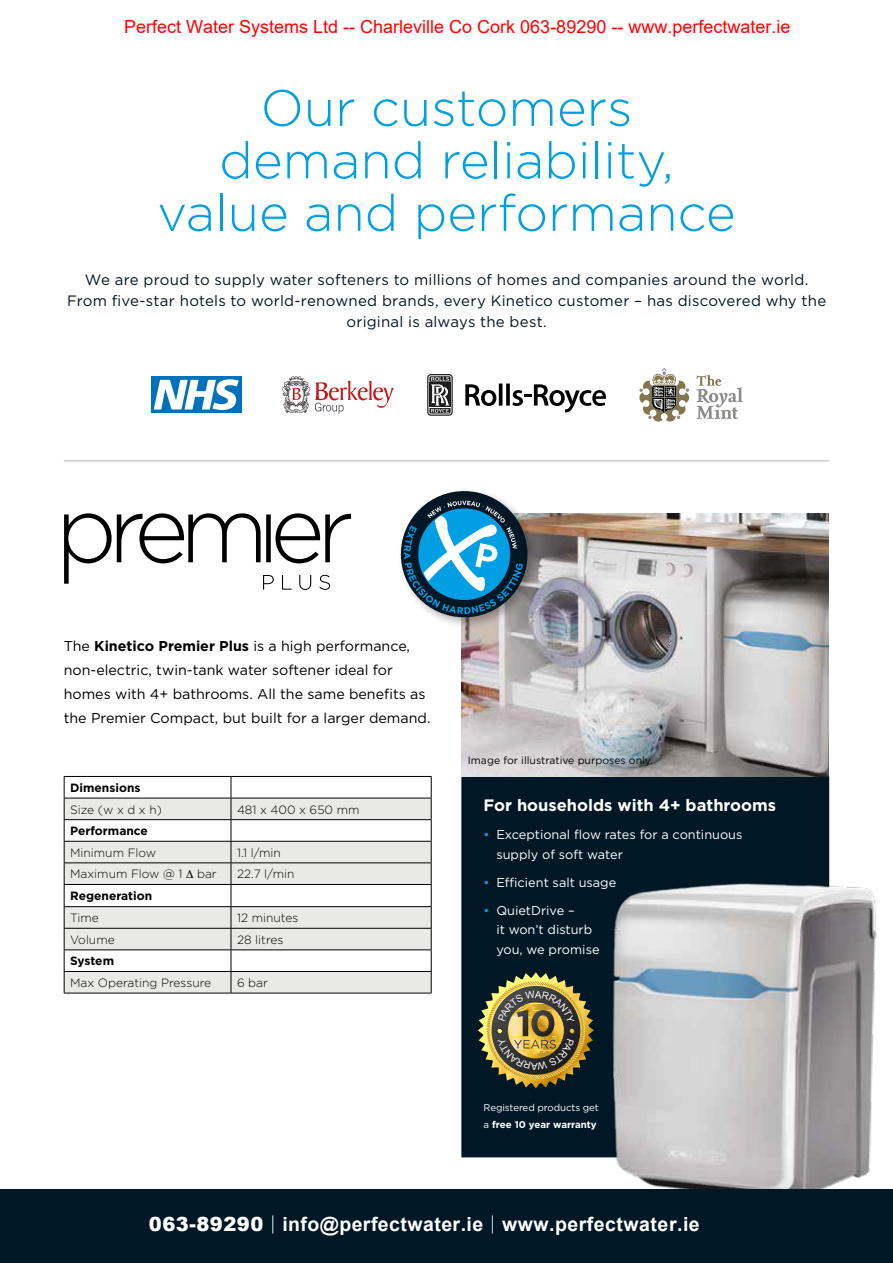
<style>
.page{position:relative;width:893px;height:1263px;background:#fff}
.page>*{position:absolute;margin:0;border:0;box-sizing:border-box;transform-origin:0 0}
.t1{font:300 51px/52.5px "Gotham";color:#009fe3;text-align:center}
.t2{font:700 19.5px "Arial";letter-spacing:.025em;color:#fff}
.t3{font:18px "Arial";color:#f00}
.t4{font:700 16.5px "Gotham";color:#fff}
.t5{font:15px/21px "Gotham";letter-spacing:.015em;color:#001725;text-align:center}
.t6{font:14.25px/24px "Gotham";color:#000}
.t7{font:12.75px/19.5px "Gotham";color:#fff}
.t8{font:300 12px "Gotham";color:#000}
.t9{font:700 12px "Gotham";color:#000}
.t10{font:10.5px "Gotham";color:#000}
.t11{font:9.75px/16.5px "Gotham";letter-spacing:-.01em;color:#fff}
.s1{font-weight:700}
.s2{color:#009fe3}
.s3{font-weight:900}
.s4{font-family:"Gotham";font-weight:300}
</style>
<div class="page">
<div style="left:461px;top:776px;width:368px;height:381px;background:#001725"></div>
<svg style="left:65px;top:799px;width:366px;height:194px;fill:#e9eae8"></svg>
<hr style="left:64px;top:798px;width:167px;height:1px;background:#000">
<hr style="left:231px;top:798px;width:201px;height:1px;background:#000">
<hr style="left:64px;top:819px;width:167px;height:1px;background:#000">
<hr style="left:231px;top:819px;width:201px;height:1px;background:#000">
<hr style="left:64px;top:841px;width:167px;height:1px;background:#000">
<hr style="left:231px;top:841px;width:201px;height:1px;background:#000">
<hr style="left:64px;top:862px;width:167px;height:1px;background:#000">
<hr style="left:231px;top:862px;width:201px;height:1px;background:#000">
<hr style="left:64px;top:884px;width:167px;height:1px;background:#000">
<hr style="left:231px;top:884px;width:201px;height:1px;background:#000">
<hr style="left:64px;top:906px;width:167px;height:1px;background:#000">
<hr style="left:231px;top:906px;width:201px;height:1px;background:#000">
<hr style="left:64px;top:928px;width:167px;height:1px;background:#000">
<hr style="left:231px;top:928px;width:201px;height:1px;background:#000">
<hr style="left:64px;top:949px;width:167px;height:1px;background:#000">
<hr style="left:231px;top:949px;width:201px;height:1px;background:#000">
<hr style="left:64px;top:971px;width:167px;height:1px;background:#000">
<hr style="left:231px;top:971px;width:201px;height:1px;background:#000">
<hr style="left:64px;top:993px;width:167px;height:1px;background:#000">
<hr style="left:231px;top:993px;width:201px;height:1px;background:#000">
<svg style="left:231px;top:777px;width:1px;height:216px"></svg>
<hr style="left:64px;top:776px;width:167px;height:1px;background:#000">
<hr style="left:231px;top:776px;width:201px;height:1px;background:#000">
<svg style="left:64px;top:777px;width:1px;height:216px"></svg>
<svg style="left:431px;top:777px;width:1px;height:216px"></svg>
<img style="left:461px;top:513px;width:367px;height:263px">
<img style="left:556px;top:868px;width:321px;height:321px">
<svg style="left:465px;top:383px;width:141px;height:30px"></svg>
<svg style="left:427px;top:374px;width:26px;height:42px"></svg>
<svg style="left:696px;top:375px;width:47px;height:44px"></svg>
<svg style="left:639px;top:368px;width:50px;height:54px"></svg>
<div style="left:151px;top:376px;width:91px;height:37px;background:#0072bb"></div>
<svg style="left:154px;top:379px;width:85px;height:31px"></svg>
<svg style="left:282px;top:376px;width:112px;height:38px"></svg>
<hr style="left:64px;top:460px;width:765px;height:2px;background:#001725">
<div style="left:0;top:1189px;width:893px;height:74px;background:#001725"></div>
<svg style="left:64px;top:513px;width:287px;height:77px"></svg>
<div style="left:397px;top:488px;width:143px;height:142px;background:#000;opacity:.3"></div>
<svg style="left:401px;top:491px;width:126px;height:126px"></svg>
<svg style="left:478px;top:972px;width:116px;height:116px;background:#6c6439"></svg>
<p class="t3" style="left:124px;top:14px;width:668px">Perfect Water Systems Ltd -- Charleville Co Cork 063-89290 -- www.perfectwater.ie</p>
<h1 class="t1" style="left:157px;top:80px;width:580px">Our customers demand reliability, value and performance</h1>
<p class="t5" style="left:67px;top:268px;width:761px">We are proud to supply water softeners to millions of homes and companies around the world.<br>From five-star hotels to world-renowned brands, every Kinetico customer – has discovered why the original is always the best.</p>
<p class="t6" style="left:64px;top:634px;width:368px">The <span class="s1">Kinetico Premier Plus</span> is a high performance, non-electric, twin-tank water softener ideal for homes with 4+ bathrooms. All the same benefits as the Premier Compact, but built for a larger demand.</p>
<p class="t9" style="left:70px;top:780px;width:72px">Dimensions</p>
<p class="t8" style="left:70px;top:802px;width:93px">Size (w x d x h)</p>
<p class="t8" style="left:237px;top:802px;width:124px">481 x 400 x 650 mm</p>
<p class="t9" style="left:70px;top:823px;width:79px">Performance</p>
<p class="t8" style="left:70px;top:845px;width:88px">Minimum Flow</p>
<p class="t8" style="left:237px;top:845px;width:45px">1.1 l/min</p>
<p class="t8" style="left:70px;top:867px;width:148px">Maximum Flow @ 1 ∆ bar</p>
<p class="t8" style="left:237px;top:867px;width:59px">22.7 l/min</p>
<p class="t9" style="left:70px;top:888px;width:84px">Regeneration</p>
<p class="t8" style="left:70px;top:910px;width:30px">Time</p>
<p class="t8" style="left:237px;top:910px;width:63px">12 minutes</p>
<p class="t8" style="left:70px;top:932px;width:46px">Volume</p>
<p class="t8" style="left:237px;top:932px;width:48px">28 litres</p>
<p class="t9" style="left:70px;top:953px;width:45px">System</p>
<p class="t8" style="left:70px;top:975px;width:143px">Max Operating Pressure</p>
<p class="t8" style="left:237px;top:975px;width:32px">6 bar</p>
<p class="t10" style="left:468px;top:753px;width:186px">Image for illustrative purposes only.</p>
<p class="t4" style="left:484px;top:795px;width:294px">For households with 4+ bathrooms</p>
<p class="t7" style="left:496px;top:825px;width:248px;text-indent:-13px"><span class="s2">•</span> Exceptional flow rates for a continuous supply of soft water</p>
<p class="t7" style="left:484px;top:872px;width:134px"><span class="s2">•</span> Efficient salt usage</p>
<p class="t7" style="left:496px;top:900px;width:105px;text-indent:-13px"><span class="s2">•</span> QuietDrive –<br>it won’t disturb you, we promise</p>
<p class="t11" style="left:484px;top:1099px;width:117px">Registered products get a <span class="s1">free 10 year warranty</span></p>
<h2 class="t2" style="left:149px;top:1210px;width:552px"><span class="s3">063-89290</span> <span class="s4">|</span> info@perfectwater.ie <span class="s4">|</span> www.perfectwater.ie</h2>
</div>
